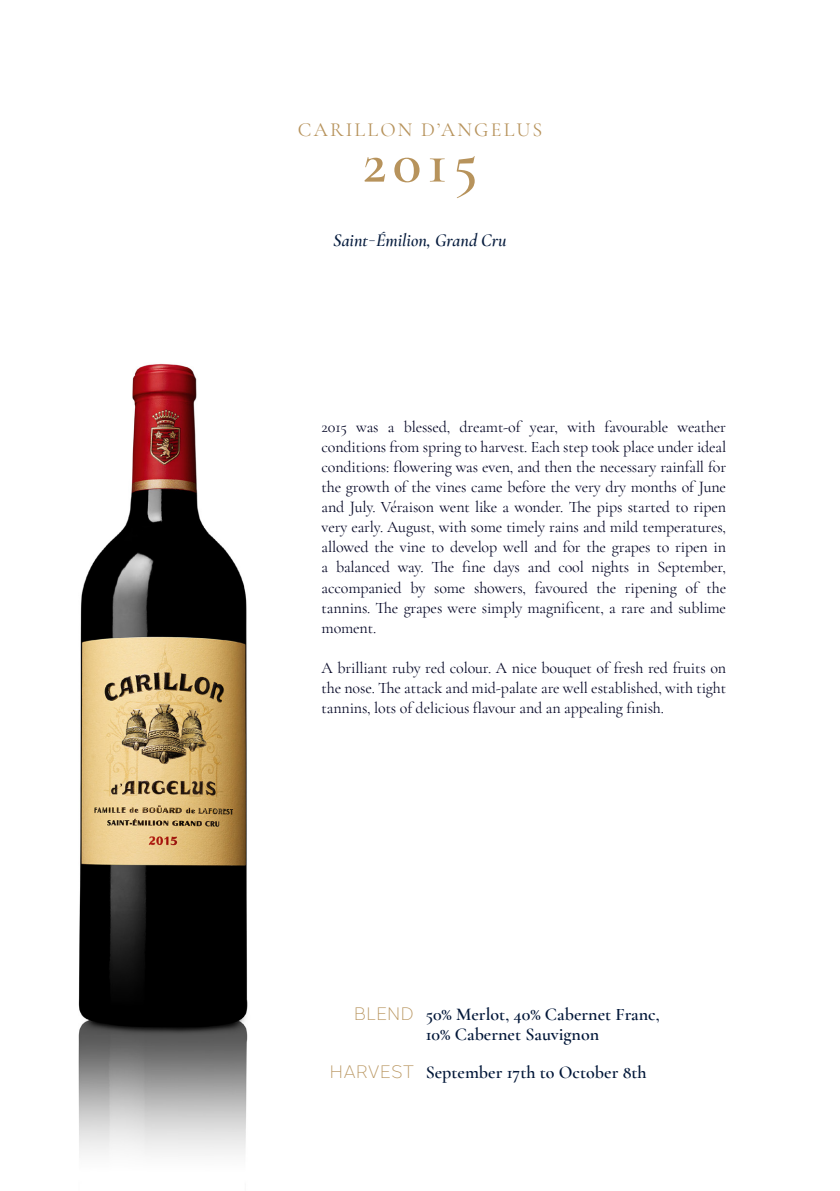
<style>
.page{position:relative;width:840px;height:1191px;background:#fff}
.page>*{position:absolute;margin:0;border:0;box-sizing:border-box;transform-origin:0 0}
.t1{font:600 60px "Cormorant Garamond";color:#b7935c}
.t2{font:20px "Cormorant Garamond";letter-spacing:.11em;color:#b7935c}
.t3{font:600 18px/20px "Cormorant Garamond";color:#011638}
.t4{font:italic 600 18px "Cormorant Garamond";color:#051b3d}
.t5{font:300 18px "Halcom";color:#b7935c}
.t6{font:16px/20px "Cormorant Garamond";letter-spacing:-.01em;color:#050726;text-align:justify}
.s1{font-family:"Halcom";font-weight:300;font-style:normal}
</style>
<div class="page">
<img style="left:78px;top:363px;width:170px;height:792px">
<p class="t2" style="left:298px;top:117px;width:246px">CARILLON D’ANGELUS</p>
<p class="t1" style="left:362px;top:125px;width:117px">2015</p>
<p class="t4" style="left:333px;top:229px;width:175px">Saint<span class="s1">-</span>Émilion, Grand Cru</p>
<p class="t6" style="left:321px;top:417px;width:406px">2015 was a blessed, dreamt-of year, with favourable weather conditions from spring to harvest. Each step took place under ideal conditions: flowering was even, and then the necessary rainfall for the growth of the vines came before the very dry months of June and July. Véraison went like a wonder. The pips started to ripen very early. August, with some timely rains and mild temperatures, allowed the vine to develop well and for the grapes to ripen in a balanced way. The fine days and cool nights in September, accompanied by some showers, favoured the ripening of the tannins. The grapes were simply magnificent, a rare and sublime moment.</p>
<p class="t6" style="left:321px;top:657px;width:406px">A brilliant ruby red colour. A nice bouquet of fresh red fruits on the nose. The attack and mid-palate are well established, with tight tannins, lots of delicious flavour and an appealing finish.</p>
<p class="t5" style="left:353px;top:1000px;width:62px">BLEND</p>
<p class="t5" style="left:329px;top:1057px;width:86px">HARVEST</p>
<p class="t3" style="left:425px;top:1004px;width:235px">50% Merlot, 40% Cabernet Franc,<br>10% Cabernet Sauvignon</p>
<p class="t3" style="left:425px;top:1061px;width:222px">September 17th to October 8th</p>
</div>
